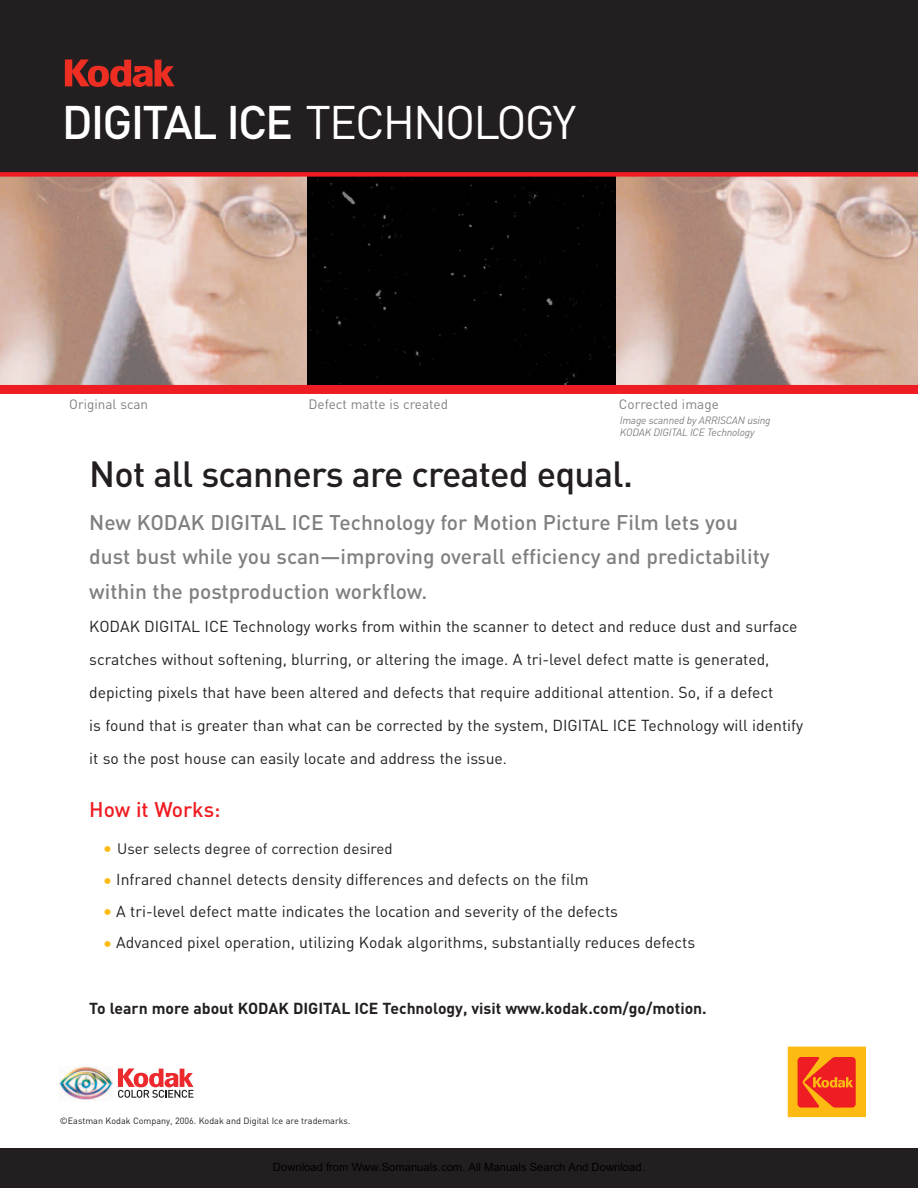
<style>
.page{position:relative;width:918px;height:1188px;background:#fff}
.page>*{position:absolute;margin:0;border:0;box-sizing:border-box;transform-origin:0 0}
.t1{font:500 46.5px "DIN";letter-spacing:-.045em;color:#fff}
.t2{font:500 36px "DIN";letter-spacing:-.02em;color:#231f20}
.t3{font:500 21px/34.5px "DIN";color:#808083}
.t4{font:500 21px "DIN";color:#ee1d23}
.t5{font:15.75px/33px "DIN";color:#231f20}
.t6{font:700 15.75px "DIN";color:#231f20}
.t7{font:15px "DIN";color:#231f20}
.t8{font:13.5px "DIN";color:#808083}
.t9{font:11.25px "Arial";color:#000}
.t10{font:italic 10.5px/12.6px "DIN";letter-spacing:-.02em;color:#808083}
.t11{font:9px "DIN";color:#231f20}
.s1{font-weight:400}
.s2{font-size:15px}
.s3{font-size:18px;color:#fcba13}
</style>
<div class="page">
<img style="left:307px;top:177px;width:611px;height:208px">
<div style="left:0;top:0;width:918px;height:174px;background:#231f20"></div>
<div style="left:788px;top:1047px;width:77px;height:70px;background:#fcba13"></div>
<div style="left:788px;top:1047px;width:78px;height:70px;border:1px solid #fcba13"></div>
<svg style="left:798px;top:1057px;width:58px;height:51px"></svg>
<div style="left:0;top:1148px;width:918px;height:40px;background:#231f20"></div>
<svg style="left:65px;top:60px;width:110px;height:27px"></svg>
<img style="left:59px;top:1067px;width:54px;height:33px">
<svg style="left:118px;top:1068px;width:75px;height:30px"></svg>
<svg style="left:0;top:177px;width:307px;height:208px;background:#cdb0a2"></svg>
<div style="left:0;top:385px;width:918px;height:9px;background:#ee1d23"></div>
<div style="left:0;top:172px;width:918px;height:5px;background:#ee1d23"></div>
<h1 class="t1" style="left:62px;top:96px;width:516px">DIGITAL ICE <span class="s1">TECHNOLOGY</span></h1>
<p class="t8" style="left:69px;top:396px;width:80px">Original scan</p>
<p class="t8" style="left:308px;top:396px;width:141px">Defect matte is created</p>
<p class="t8" style="left:619px;top:396px;width:101px">Corrected image</p>
<p class="t10" style="left:620px;top:413px;width:152px">Image scanned by ARRISCAN using<br>KODAK DIGITAL ICE Technology</p>
<h2 class="t2" style="left:89px;top:453px;width:545px">Not all scanners are created equal.</h2>
<h3 class="t3" style="left:89px;top:505px;width:682px">New KODAK DIGITAL ICE Technology for Motion Picture Film lets you dust bust while you scan—improving overall efficiency and predictability within the postproduction workflow.</h3>
<p class="t5" style="left:89px;top:610px;width:715px">KODAK DIGITAL ICE Technology works from within the scanner to detect and reduce dust and surface scratches without softening, blurring, or altering the image. A tri-level defect matte is generated, depicting pixels that have been altered and defects that require additional attention. So, if a defect<br>is found that is greater than what can be corrected by the system, DIGITAL ICE Technology will identify it so the post house can easily locate and address the issue<span class="s2">.</span></p>
<h3 class="t4" style="left:89px;top:797px;width:133px">How it Works:</h3>
<p class="t7" style="left:103px;top:840px;width:291px"><span class="s3">•</span> User selects degree of correction desired</p>
<p class="t5" style="left:103px;top:863px;width:487px"><span class="s3">•</span> Infrared channel detects density differences and defects on the film</p>
<p class="t5" style="left:103px;top:895px;width:517px"><span class="s3">•</span> A tri-level defect matte indicates the location and severity of the defects</p>
<p class="t5" style="left:103px;top:926px;width:594px"><span class="s3">•</span> Advanced pixel operation, utilizing Kodak algorithms, substantially reduces defects</p>
<p class="t6" style="left:89px;top:999px;width:619px">To learn more about KODAK DIGITAL ICE Technology, visit www.kodak.com/go/motion.</p>
<p class="t11" style="left:60px;top:1116px;width:292px">©Eastman Kodak Company, 2006. Kodak and Digital Ice are trademarks.</p>
<p class="t9" style="left:273px;top:1160px;width:373px">Download from Www.Somanuals.com. All Manuals Search And Download.</p>
</div>
